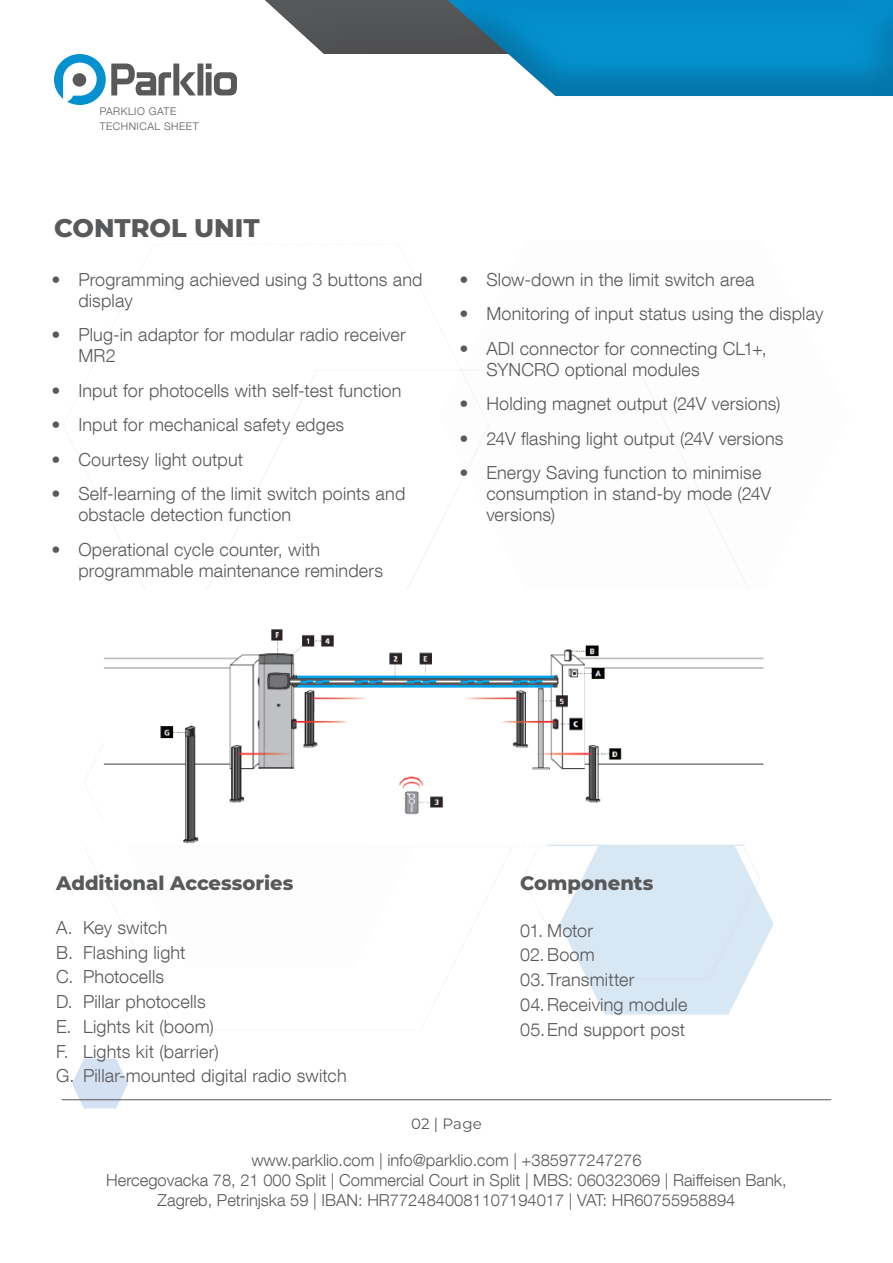
<style>
.page{position:relative;width:893px;height:1263px;background:#fff}
.page>*{position:absolute;margin:0;border:0;box-sizing:border-box;transform-origin:0 0}
.t1{font:800 25.5px "Montserrat";color:#58595b}
.t2{font:800 19.5px "Montserrat";color:#58595b}
.t3{font:300 18px/21px "Helvetica Neue LT Com";letter-spacing:.01em;color:#58595b}
.t4{font:300 16.5px/19.8px "Helvetica Neue LT Com";color:#58595b;text-align:center}
.t5{font:15px "Montserrat";letter-spacing:.01em;color:#58595b}
.t6{font:300 10.5px/15px "Helvetica Neue LT Com";letter-spacing:.05em;color:#58595b}
</style>
<div class="page">
<img style="left:61px;top:248px;width:771px;height:861px">
<svg style="left:54px;top:54px;width:142px;height:51px"></svg>
<div style="left:197px;top:64px;width:6px;height:31px;background:#59595c"></div>
<svg style="left:206px;top:64px;width:31px;height:31px"></svg>
<svg style="left:265px;top:0;width:180px;height:54px"></svg>
<div style="left:445px;top:0;width:448px;height:97px;background:#58595b;opacity:.62"></div>
<svg style="left:72px;top:1058px;width:56px;height:50px"></svg>
<hr style="left:62px;top:1099px;width:769px;height:1px;background:#58595b">
<img style="left:63px;top:590px;width:767px;height:255px">
<p class="t6" style="left:100px;top:104px;width:100px">PARKLIO GATE<br>TECHNICAL SHEET</p>
<p class="t1" style="left:54px;top:209px;width:207px">CONTROL UNIT</p>
<p class="t3" style="left:78px;top:268px;width:346px;text-indent:-27px">• Programming achieved using 3 buttons and display</p>
<p class="t3" style="left:78px;top:324px;width:329px;text-indent:-27px">• Plug-in adaptor for modular radio receiver<br>MR2</p>
<p class="t3" style="left:51px;top:379px;width:352px">• Input for photocells with self-test function</p>
<p class="t3" style="left:51px;top:414px;width:294px">• Input for mechanical safety edges</p>
<p class="t3" style="left:51px;top:448px;width:193px">• Courtesy light output</p>
<p class="t3" style="left:78px;top:483px;width:328px;text-indent:-27px">• Self-learning of the limit switch points and obstacle detection function</p>
<p class="t3" style="left:78px;top:538px;width:306px;text-indent:-27px">• Operational cycle counter, with programmable maintenance reminders</p>
<p class="t3" style="left:459px;top:268px;width:296px">• Slow-down in the limit switch area</p>
<p class="t3" style="left:459px;top:303px;width:365px">• Monitoring of input status using the display</p>
<p class="t3" style="left:486px;top:337px;width:282px;text-indent:-27px">• ADI connector for connecting CL1+,<br>SYNCRO optional modules</p>
<p class="t3" style="left:459px;top:393px;width:323px">• Holding magnet output (24V versions)</p>
<p class="t3" style="left:459px;top:427px;width:326px">• 24V flashing light output (24V versions</p>
<p class="t3" style="left:486px;top:462px;width:286px;text-indent:-27px">• Energy Saving function to minimise consumption in stand-by mode (24V versions)</p>
<p class="t2" style="left:56px;top:869px;width:239px">Additional Accessories</p>
<p class="t2" style="left:520px;top:869px;width:135px">Components</p>
<p class="t3" style="left:520px;top:919px;width:74px">01. Motor</p>
<p class="t3" style="left:520px;top:944px;width:76px">02.Boom</p>
<p class="t3" style="left:520px;top:969px;width:116px">03.Transmitter</p>
<p class="t3" style="left:520px;top:993px;width:169px">04.Receiving module</p>
<p class="t3" style="left:520px;top:1018px;width:166px">05.End support post</p>
<p class="t3" style="left:56px;top:917px;width:113px">A. Key switch</p>
<p class="t3" style="left:56px;top:941px;width:131px">B. Flashing light</p>
<p class="t3" style="left:56px;top:966px;width:110px">C. Photocells</p>
<p class="t3" style="left:56px;top:991px;width:151px">D. Pillar photocells</p>
<p class="t3" style="left:56px;top:1016px;width:159px">E. Lights kit (boom)</p>
<p class="t3" style="left:56px;top:1040px;width:164px">F. Lights kit (barrier)</p>
<p class="t3" style="left:56px;top:1065px;width:292px">G. Pillar-mounted digital radio switch</p>
<p class="t5" style="left:411px;top:1113px;width:72px">02 | Page</p>
<p class="t4" style="left:106px;top:1150px;width:682px">www.parklio.com | info@parklio.com | +385977247276<br>Hercegovacka 78, 21 000 Split | Commercial Court in Split | MBS: 060323069 | Raiffeisen Bank,<br>Zagreb, Petrinjska 59 | IBAN: HR7724840081107194017 | VAT: HR60755958894</p>
</div>
